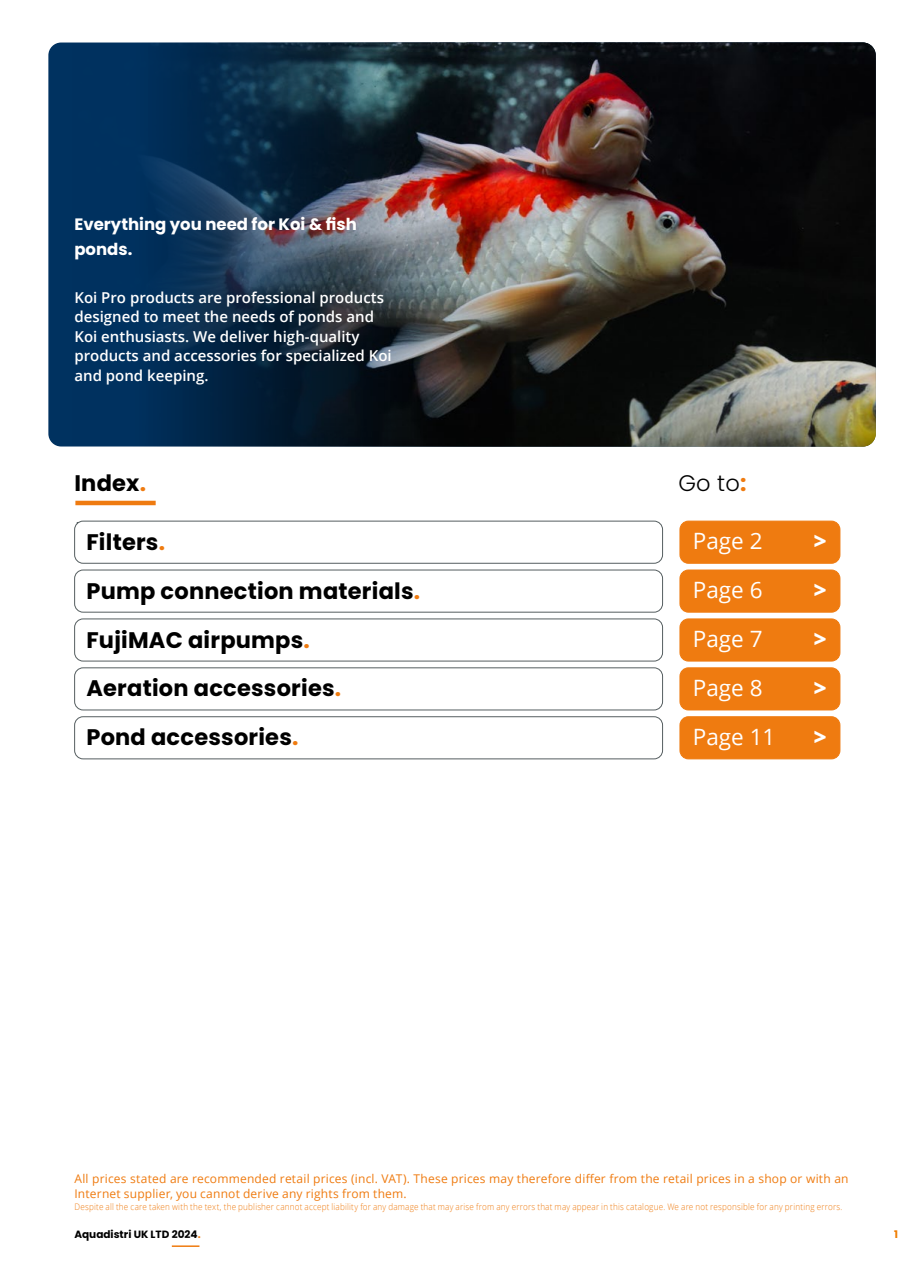
<style>
.page{position:relative;width:923px;height:1263px;background:#fff}
.page>*{position:absolute;margin:0;border:0;box-sizing:border-box;transform-origin:0 0}
.t1{font:700 22.5px/48.9px "Poppins";letter-spacing:.01em;color:#000}
.t2{font:22.5px "Open Sans";color:#fff}
.t3{font:800 22.5px "Open Sans";color:#fff}
.t4{font:300 22.5px "Poppins";color:#000}
.t5{font:700 16.5px/25.5px "Poppins";color:#fff}
.t6{font:600 15px/19.5px "Open Sans";color:#fff}
.t7{font:12px/15px "Open Sans";letter-spacing:.015em;color:#ef7b10}
.t8{font:700 10.5px "Poppins";color:#000}
.t9{font:700 10.5px "Poppins";color:#ef7d00}
.t10{font:300 9px "Open Sans";letter-spacing:.025em;color:#ef7b10;scale:.9 1}
.s1{color:#ef7b10}
.s2{font-weight:700;color:#ef7b10}
</style>
<div class="page">
<hr style="left:172px;top:1245px;width:27px;height:2px;background:#ef7b10">
<div style="left:48px;top:43px;width:827px;height:403px;background:#003260;border-radius:13px"></div>
<img style="left:154px;top:43px;width:721px;height:403px">
<hr style="left:77px;top:522px;width:80px;height:4px;background:#555e60">
<div style="left:75px;top:521px;width:587px;height:42px;background:#fff;border-radius:9px"></div>
<div style="left:74px;top:521px;width:589px;height:42px;border:1px solid #555e60;border-radius:9px"></div>
<div style="left:680px;top:521px;width:160px;height:42px;background:#ef7b10;border-radius:9px"></div>
<div style="left:680px;top:521px;width:160px;height:42px;border:1px solid #ef7b10;border-radius:9px"></div>
<div style="left:680px;top:570px;width:160px;height:42px;background:#ef7b10;border-radius:9px"></div>
<div style="left:680px;top:570px;width:160px;height:42px;border:1px solid #ef7b10;border-radius:9px"></div>
<div style="left:680px;top:619px;width:160px;height:42px;background:#ef7b10;border-radius:9px"></div>
<div style="left:680px;top:619px;width:160px;height:42px;border:1px solid #ef7b10;border-radius:9px"></div>
<div style="left:680px;top:668px;width:160px;height:42px;background:#ef7b10;border-radius:9px"></div>
<div style="left:680px;top:668px;width:160px;height:42px;border:1px solid #ef7b10;border-radius:9px"></div>
<div style="left:680px;top:717px;width:160px;height:42px;background:#ef7b10;border-radius:9px"></div>
<div style="left:680px;top:716px;width:160px;height:43px;border:1px solid #ef7b10;border-radius:9px"></div>
<div style="left:74px;top:570px;width:589px;height:42px;border:1px solid #555e60;border-radius:9px"></div>
<div style="left:74px;top:619px;width:589px;height:42px;border:1px solid #555e60;border-radius:9px"></div>
<div style="left:74px;top:668px;width:589px;height:42px;border:1px solid #555e60;border-radius:9px"></div>
<div style="left:74px;top:716px;width:589px;height:43px;border:1px solid #555e60;border-radius:9px"></div>
<hr style="left:75px;top:501px;width:81px;height:4px;background:#ef7b10">
<h2 class="t5" style="left:74px;top:211px;width:284px">Everything you need for Koi &amp; fish ponds.</h2>
<h3 class="t6" style="left:74px;top:287px;width:319px">Koi Pro products are professional products designed to meet the needs of ponds and Koi enthusiasts. We deliver high-quality products and accessories for specialized Koi and pond keeping.</h3>
<h1 class="t1" style="left:74px;top:459px;width:73px">Index<span class="s1">.</span></h1>
<h1 class="t4" style="left:678px;top:470px;width:70px">Go to<span class="s2">:</span></h1>
<h1 class="t1" style="left:86px;top:517px;width:335px">Filters<span class="s1">.<br></span>Pump connection materials<span class="s1">.<br></span>FujiMAC airpumps<span class="s1">.<br></span>Aeration accessories<span class="s1">.<br></span>Pond accessories<span class="s1">.</span></h1>
<h1 class="t2" style="left:693px;top:526px;width:71px">Page 2</h1>
<h1 class="t3" style="left:813px;top:524px;width:14px">&gt;</h1>
<h1 class="t2" style="left:693px;top:575px;width:71px">Page 6</h1>
<h1 class="t3" style="left:813px;top:573px;width:14px">&gt;</h1>
<h1 class="t2" style="left:693px;top:623px;width:71px">Page 7</h1>
<h1 class="t3" style="left:813px;top:622px;width:14px">&gt;</h1>
<h1 class="t2" style="left:693px;top:672px;width:71px">Page 8</h1>
<h1 class="t3" style="left:813px;top:671px;width:14px">&gt;</h1>
<h1 class="t2" style="left:693px;top:721px;width:84px">Page 11</h1>
<h1 class="t3" style="left:813px;top:720px;width:14px">&gt;</h1>
<h3 class="t7" style="left:74px;top:1171px;width:775px">All prices stated are recommended retail prices (incl. VAT). These prices may therefore differ from the retail prices in a shop or with an<br>Internet supplier, you cannot derive any rights from them.</h3>
<p class="t10" style="left:74px;top:1201px;width:855px">Despite all the care taken with the text, the publisher cannot accept liability for any damage that may arise from any errors that may appear in this catalogue. We are not responsible for any printing errors.</p>
<p class="t8" style="left:74px;top:1228px;width:128px">Aquadistri UK LTD 2024<span class="s1">.</span></p>
<p class="t9" style="left:894px;top:1228px;width:5px">1</p>
</div>
